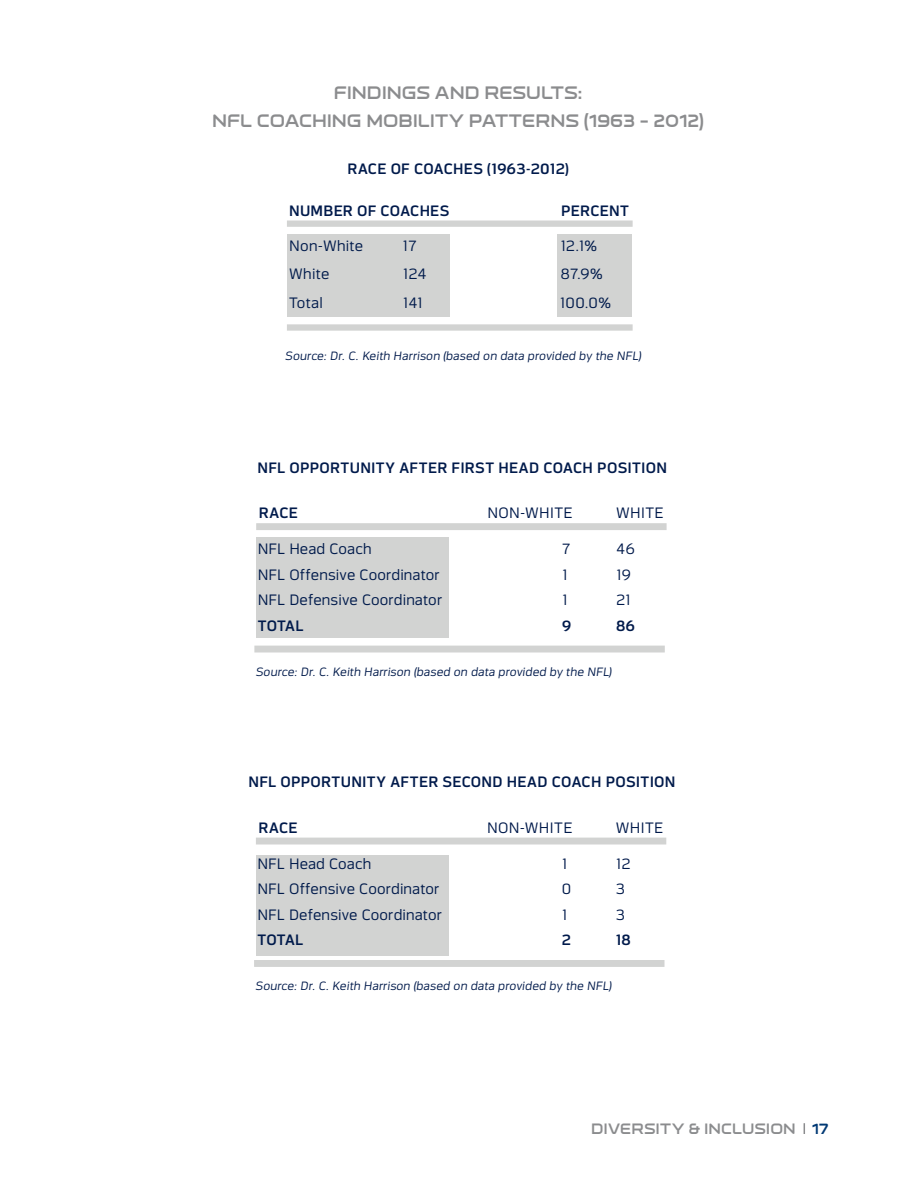
<style>
.page{position:relative;width:918px;height:1188px;background:#fff}
.page>*{position:absolute;margin:0;border:0;box-sizing:border-box;transform-origin:0 0}
.t1{font:700 18px/28.5px "Endzone Tech";color:#8b8c8e;text-align:center}
.t2{font:300 15px "Endzone Sans";letter-spacing:.01em;color:#001a4b}
.t3{font:500 15px "Endzone Sans";letter-spacing:.015em;color:#001a4b}
.t4{font:700 15px "Endzone Tech";letter-spacing:.01em;color:#8b8c8e}
.t5{font:italic 300 12px "Endzone Sans";letter-spacing:.01em;color:#001a4b}
.s1{color:#003974}
</style>
<div class="page">
<div style="left:287px;top:234px;width:162px;height:83px;background:#d2d3d2"></div>
<div style="left:256px;top:537px;width:193px;height:101px;background:#d2d3d2"></div>
<div style="left:256px;top:855px;width:192px;height:101px;background:#d2d3d2"></div>
<div style="left:557px;top:234px;width:75px;height:82px;background:#d2d3d2"></div>
<div style="left:287px;top:220px;width:346px;height:7px;background:#d2d3d2;border:2px solid #d2d3d2"></div>
<div style="left:256px;top:523px;width:411px;height:7px;background:#d2d3d2"></div>
<div style="left:256px;top:838px;width:410px;height:6px;background:#d2d3d2"></div>
<div style="left:254px;top:646px;width:411px;height:6px;background:#d2d3d2"></div>
<div style="left:254px;top:960px;width:410px;height:7px;background:#d2d3d2"></div>
<svg style="left:287px;top:324px;width:346px;height:7px;background:#d6d7d6"></svg>
<p class="t1" style="left:212px;top:78px;width:493px">FINDINGS AND RESULTS:<br>NFL COACHING MOBILITY PATTERNS (1963 – 2012)</p>
<p class="t3" style="left:347px;top:161px;width:223px">RACE OF COACHES (1963-2012)</p>
<p class="t3" style="left:289px;top:203px;width:162px">NUMBER OF COACHES</p>
<p class="t3" style="left:561px;top:203px;width:69px">PERCENT</p>
<p class="t2" style="left:289px;top:237px;width:76px">Non-White</p>
<p class="t2" style="left:403px;top:237px;width:16px">17</p>
<p class="t2" style="left:560px;top:237px;width:38px">12.1%</p>
<p class="t2" style="left:289px;top:266px;width:42px">White</p>
<p class="t2" style="left:403px;top:266px;width:25px">124</p>
<p class="t2" style="left:560px;top:266px;width:44px">87.9%</p>
<p class="t2" style="left:289px;top:294px;width:35px">Total</p>
<p class="t2" style="left:403px;top:294px;width:22px">141</p>
<p class="t2" style="left:560px;top:294px;width:53px">100.0%</p>
<p class="t5" style="left:285px;top:350px;width:358px">Source: Dr. C. Keith Harrison (based on data provided by the NFL)</p>
<p class="t3" style="left:257px;top:459px;width:411px">NFL OPPORTUNITY AFTER FIRST HEAD COACH POSITION</p>
<p class="t3" style="left:259px;top:505px;width:41px">RACE</p>
<p class="t2" style="left:488px;top:505px;width:87px">NON-WHITE</p>
<p class="t2" style="left:616px;top:505px;width:49px">WHITE</p>
<p class="t2" style="left:258px;top:541px;width:116px">NFL Head Coach</p>
<p class="t2" style="left:562px;top:541px;width:10px">7</p>
<p class="t2" style="left:616px;top:541px;width:20px">46</p>
<p class="t2" style="left:258px;top:566px;width:184px">NFL Offensive Coordinator</p>
<p class="t2" style="left:562px;top:566px;width:7px">1</p>
<p class="t2" style="left:616px;top:566px;width:16px">19</p>
<p class="t2" style="left:258px;top:592px;width:186px">NFL Defensive Coordinator</p>
<p class="t2" style="left:562px;top:592px;width:7px">1</p>
<p class="t2" style="left:616px;top:592px;width:16px">21</p>
<p class="t3" style="left:258px;top:617px;width:47px">TOTAL</p>
<p class="t3" style="left:562px;top:617px;width:10px">9</p>
<p class="t3" style="left:616px;top:617px;width:21px">86</p>
<p class="t5" style="left:256px;top:665px;width:358px">Source: Dr. C. Keith Harrison (based on data provided by the NFL)</p>
<p class="t3" style="left:248px;top:774px;width:429px">NFL OPPORTUNITY AFTER SECOND HEAD COACH POSITION</p>
<p class="t3" style="left:259px;top:819px;width:41px">RACE</p>
<p class="t2" style="left:487px;top:819px;width:87px">NON-WHITE</p>
<p class="t2" style="left:616px;top:819px;width:49px">WHITE</p>
<p class="t2" style="left:257px;top:855px;width:116px">NFL Head Coach</p>
<p class="t2" style="left:562px;top:855px;width:7px">1</p>
<p class="t2" style="left:616px;top:855px;width:16px">12</p>
<p class="t2" style="left:257px;top:881px;width:184px">NFL Offensive Coordinator</p>
<p class="t2" style="left:562px;top:881px;width:11px">0</p>
<p class="t2" style="left:616px;top:881px;width:11px">3</p>
<p class="t2" style="left:257px;top:906px;width:186px">NFL Defensive Coordinator</p>
<p class="t2" style="left:562px;top:906px;width:7px">1</p>
<p class="t2" style="left:616px;top:906px;width:11px">3</p>
<p class="t3" style="left:257px;top:932px;width:47px">TOTAL</p>
<p class="t3" style="left:562px;top:932px;width:11px">2</p>
<p class="t3" style="left:616px;top:932px;width:17px">18</p>
<p class="t5" style="left:256px;top:979px;width:358px">Source: Dr. C. Keith Harrison (based on data provided by the NFL)</p>
<p class="t4" style="left:591px;top:1119px;width:239px">DIVERSITY &amp; INCLUSION <span class="s1">17</span></p>
</div>
